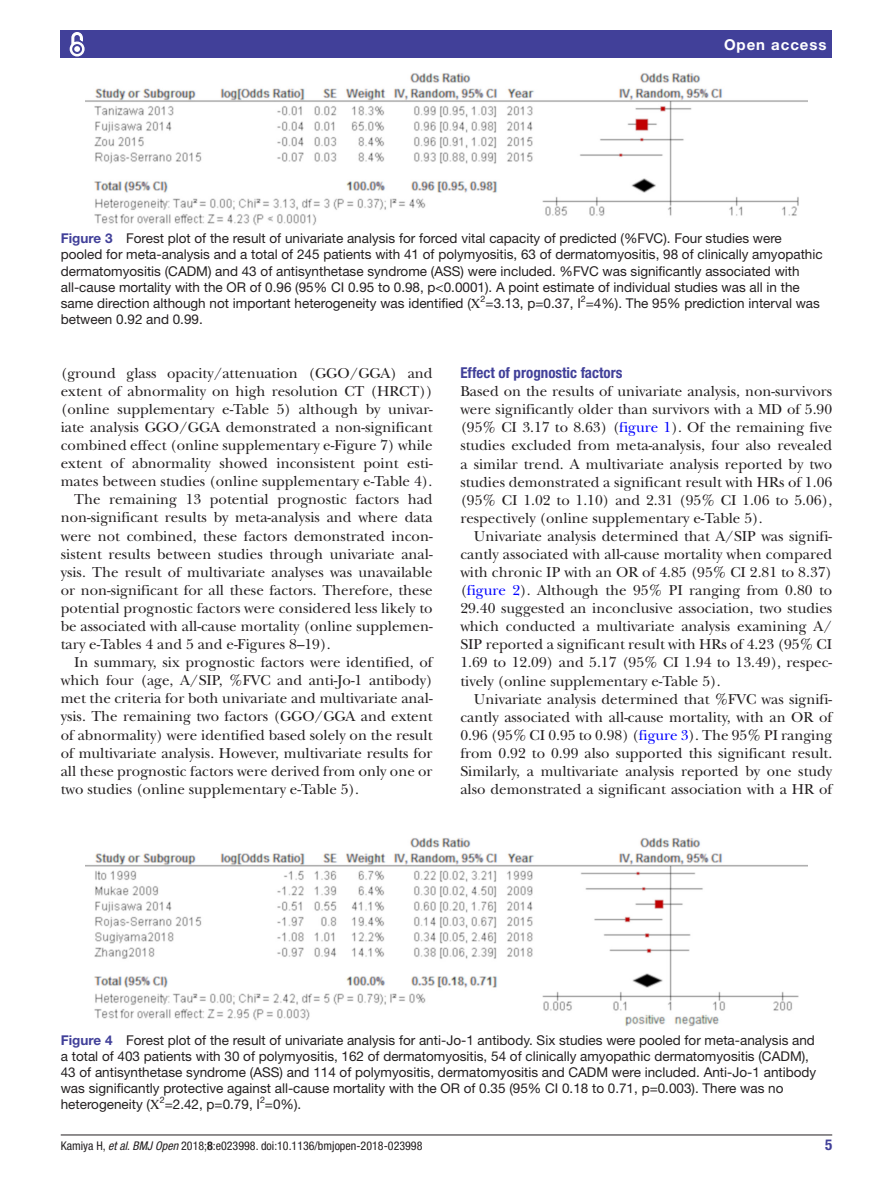
<style>
.page{position:relative;width:893px;height:1191px;background:#fff}
.page>*{position:absolute;margin:0;border:0;box-sizing:border-box;transform-origin:0 0}
.t1{font:15px/18.1px "New Baskerville";color:#231f20;text-align:justify}
.t2{font:700 condensed 15px "Helvetica Neue LT Std";color:#414099}
.t3{font:700 15px "Helvetica Neue LT Std";letter-spacing:.065em;color:#fff}
.t4{font:13.5px/16.2px "Helvetica Neue LT Std";color:#231f20}
.t5{font:condensed 12px "Helvetica Neue LT Std";color:#231f20}
.s1{font-weight:700;color:#414099}
.s2{color:#00f}
.s3{font-style:italic}
.s4{font-weight:700}
</style>
<div class="page">
<hr style="left:61px;top:1134px;width:771px;height:1px;background:#231f20">
<div style="left:61px;top:31px;width:771px;height:27px;background:#414099"></div>
<svg style="left:69px;top:32px;width:16px;height:25px"></svg>
<img style="left:85px;top:73px;width:723px;height:152px">
<img style="left:85px;top:838px;width:723px;height:188px">
<p class="t3" style="left:724px;top:35px;width:104px">Open access</p>
<p class="t4" style="left:61px;top:230px;width:763px"><span class="s1">Figure 3</span> Forest plot of the result of univariate analysis for forced vital capacity of predicted (%FVC). Four studies were pooled for meta-analysis and a total of 245 patients with 41 of polymyositis, 63 of dermatomyositis, 98 of clinically amyopathic dermatomyositis (CADM) and 43 of antisynthetase syndrome (ASS) were included. %FVC was significantly associated with all-cause mortality with the OR of 0.96 (95% CI 0.95 to 0.98, p&lt;0.0001). A point estimate of individual studies was all in the same direction although not important heterogeneity was identified ( <sup>2</sup>=3.13, p=0.37, I<sup>2</sup>=4%). The 95% prediction interval was between 0.92 and 0.99.</p>
<p class="t1" style="left:61px;top:364px;width:373px">(ground glass opacity/attenuation (GGO/GGA) and</p>
<p class="t1" style="left:61px;top:382px;width:373px">extent of abnormality on high resolution CT (HRCT))</p>
<p class="t1" style="left:61px;top:400px;width:373px">(online supplementary e-Table 5) although by univar-</p>
<p class="t1" style="left:61px;top:418px;width:373px">iate analysis GGO/GGA demonstrated a non-significant</p>
<p class="t1" style="left:61px;top:436px;width:373px">combined effect (online supplementary e-Figure 7) while</p>
<p class="t1" style="left:61px;top:454px;width:373px">extent of abnormality showed inconsistent point esti-</p>
<p class="t1" style="left:61px;top:472px;width:373px">mates between studies (online supplementary e-Table 4).</p>
<p class="t1" style="left:74px;top:490px;width:360px">The remaining 13 potential prognostic factors had</p>
<p class="t1" style="left:61px;top:508px;width:373px">non-significant results by meta-analysis and where data</p>
<p class="t1" style="left:61px;top:526px;width:373px">were not combined, these factors demonstrated incon-</p>
<p class="t1" style="left:61px;top:545px;width:373px">sistent results between studies through univariate anal-</p>
<p class="t1" style="left:61px;top:563px;width:373px">ysis. The result of multivariate analyses was unavailable</p>
<p class="t1" style="left:61px;top:581px;width:373px">or non-significant for all these factors. Therefore, these</p>
<p class="t1" style="left:61px;top:599px;width:373px">potential prognostic factors were considered less likely to</p>
<p class="t1" style="left:61px;top:617px;width:373px">be associated with all-cause mortality (online supplemen-</p>
<p class="t1" style="left:61px;top:635px;width:271px">tary e-Tables 4 and 5 and e-Figures 8–19).</p>
<p class="t1" style="left:74px;top:653px;width:360px">In summary, six prognostic factors were identified, of</p>
<p class="t1" style="left:61px;top:671px;width:373px">which four (age, A/SIP, %FVC and anti-Jo-1 antibody)</p>
<p class="t1" style="left:61px;top:689px;width:373px">met the criteria for both univariate and multivariate anal-</p>
<p class="t1" style="left:61px;top:707px;width:373px">ysis. The remaining two factors (GGO/GGA and extent</p>
<p class="t1" style="left:61px;top:725px;width:373px">of abnormality) were identified based solely on the result</p>
<p class="t1" style="left:61px;top:744px;width:373px">of multivariate analysis. However, multivariate results for</p>
<p class="t1" style="left:61px;top:762px;width:373px">all these prognostic factors were derived from only one or</p>
<p class="t1" style="left:61px;top:780px;width:300px">two studies (online supplementary e-Table 5).</p>
<p class="t2" style="left:460px;top:364px;width:163px">Effect of prognostic factors</p>
<p class="t1" style="left:460px;top:382px;width:373px">Based on the results of univariate analysis, non-survivors were significantly older than survivors with a MD of 5.90 (95% CI 3.17 to 8.63) (<span class="s2">figure 1</span>). Of the remaining five studies excluded from meta-analysis, four also revealed a similar trend. A multivariate analysis reported by two studies demonstrated a significant result with HRs of 1.06 (95% CI 1.02 to 1.10) and 2.31 (95% CI 1.06 to 5.06), respectively (online supplementary e-Table 5).</p>
<p class="t1" style="left:460px;top:527px;width:373px;text-indent:13px">Univariate analysis determined that A/SIP was signifi&shy;cantly associated with all-cause mortality when compared with chronic IP with an OR of 4.85 (95% CI 2.81 to 8.37) (<span class="s2">figure 2</span>). Although the 95% PI ranging from 0.80 to 29.40 suggested an inconclusive association, two studies which conducted a multivariate analysis examining A/ SIP reported a significant result with HRs of 4.23 (95% CI 1.69 to 12.09) and 5.17 (95% CI 1.94 to 13.49), respec&shy;tively (online supplementary e-Table 5).</p>
<p class="t1" style="left:460px;top:690px;width:373px;text-indent:13px">Univariate analysis determined that %FVC was signifi&shy;cantly associated with all-cause mortality, with an OR of 0.96 (95% CI 0.95 to 0.98) (<span class="s2">figure 3</span>). The 95% PI ranging from 0.92 to 0.99 also supported this significant result.<br>Similarly, a multivariate analysis reported by one study also demonstrated a significant association with a HR of</p>
<p class="t4" style="left:61px;top:1031px;width:757px"><span class="s1">Figure 4</span> Forest plot of the result of univariate analysis for anti-Jo-1 antibody. Six studies were pooled for meta-analysis and a total of 403 patients with 30 of polymyositis, 162 of dermatomyositis, 54 of clinically amyopathic dermatomyositis (CADM), 43 of antisynthetase syndrome (ASS) and 114 of polymyositis, dermatomyositis and CADM were included. Anti-Jo-1 antibody was significantly protective against all-cause mortality with the OR of 0.35 (95% CI 0.18 to 0.71, p=0.003). There was no heterogeneity (</p>
<p class="t4" style="left:160px;top:1096px;width:143px"><sup>2</sup>=2.42, p=0.79, I<sup>2</sup>=0%).</p>
<p class="t5" style="left:61px;top:1138px;width:363px">Kamiya H, <span class="s3">et al</span>. <span class="s3">BMJ Open</span> 2018;<span class="s4">8</span>:e023998. doi:10.1136/bmjopen-2018-023998</p>
<p class="t2" style="left:825px;top:1135px;width:9px">5</p>
</div>
